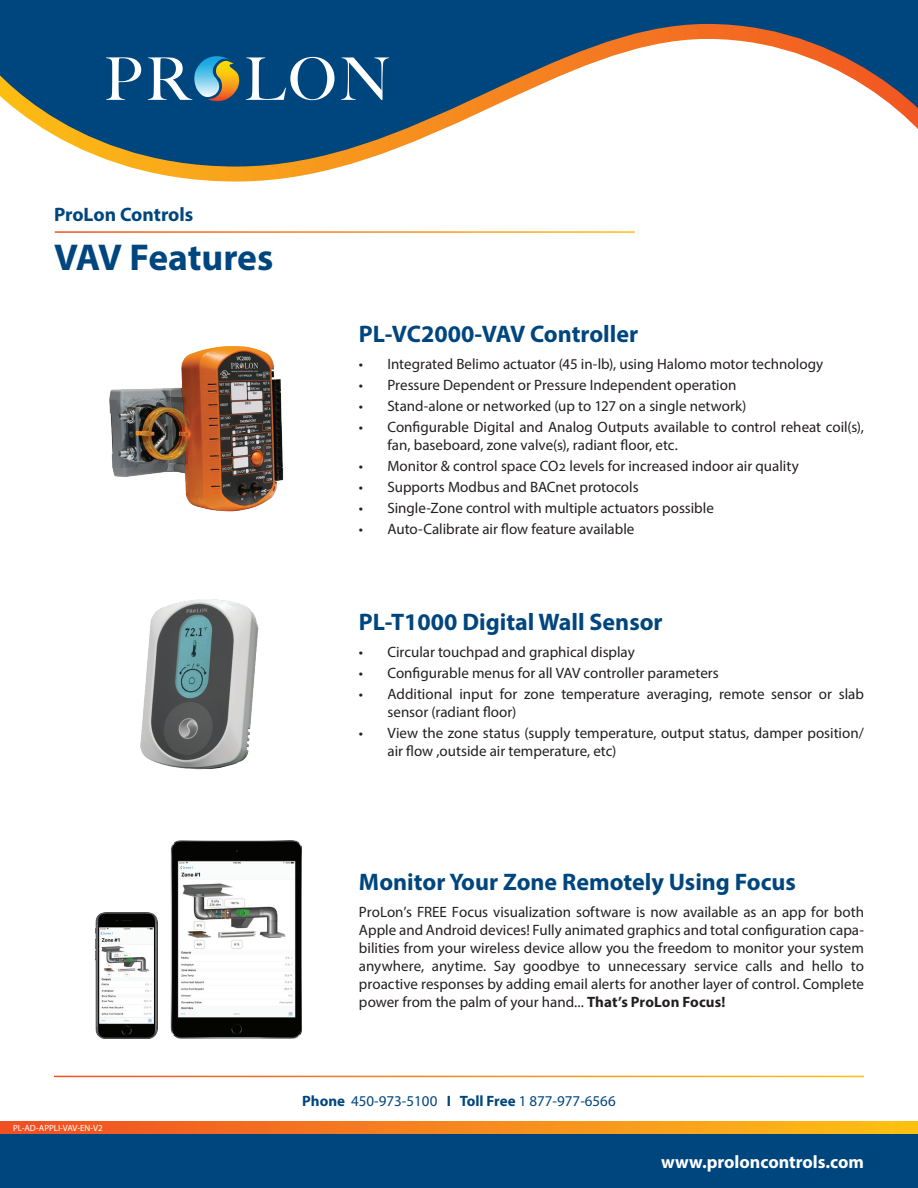
<style>
.page{position:relative;width:918px;height:1188px;background:#fff}
.page>*{position:absolute;margin:0;border:0;box-sizing:border-box;transform-origin:0 0}
.t1{font:700 37.5px "Myriad Pro";letter-spacing:-.01em;color:#00467e}
.t2{font:700 24px "Myriad Pro";color:#00467e}
.t3{font:700 19.5px "Myriad Pro";letter-spacing:-.005em;color:#00467e}
.t4{font:700 18px "Myriad Pro";color:#fff}
.t5{font:15px/18px "Myriad Pro";color:#231f20}
.t6{font:15px "Myriad Pro";color:#00467e}
.t7{font:9px "Myriad Pro";color:#fff}
.s1{font-weight:700}
</style>
<div class="page">
<div style="left:0;top:0;width:918px;height:16px;background:#00467e"></div>
<svg style="left:0;top:16px;width:918px;height:166px"></svg>
<div style="left:0;top:1134px;width:918px;height:54px;background:#00467e"></div>
<svg style="left:0;top:1121px;width:918px;height:13px;background:#f5871d"></svg>
<svg style="left:106px;top:57px;width:35px;height:43px"></svg>
<svg style="left:246px;top:57px;width:89px;height:43px"></svg>
<svg style="left:341px;top:57px;width:48px;height:43px"></svg>
<svg style="left:148px;top:56px;width:92px;height:45px;background:#628995"></svg>
<img style="left:109px;top:346px;width:175px;height:166px">
<img style="left:140px;top:599px;width:118px;height:171px">
<img style="left:96px;top:913px;width:61px;height:125px">
<img style="left:171px;top:840px;width:131px;height:198px">
<h3 class="t3" style="left:54px;top:202px;width:141px">ProLon Controls</h3>
<h1 class="t1" style="left:54px;top:233px;width:221px">VAV Features</h1>
<h2 class="t2" style="left:359px;top:318px;width:281px">PL-VC2000-VAV Controller</h2>
<p class="t5" style="left:359px;top:355px;width:466px">• Integrated Belimo actuator (45 in-lb), using Halomo motor technology</p>
<p class="t5" style="left:359px;top:376px;width:379px">• Pressure Dependent or Pressure Independent operation</p>
<p class="t5" style="left:359px;top:397px;width:389px">• Stand-alone or networked (up to 127 on a single network)</p>
<p class="t5" style="left:387px;top:418px;width:478px;text-indent:-28px">• Configurable Digital and Analog Outputs available to control reheat coil(s), fan, baseboard, zone valve(s), radiant floor, etc.</p>
<p class="t5" style="left:359px;top:457px;width:441px">• Monitor &amp; control space CO2 levels for increased indoor air quality</p>
<p class="t5" style="left:359px;top:478px;width:281px">• Supports Modbus and BACnet protocols</p>
<p class="t5" style="left:359px;top:499px;width:357px">• Single-Zone control with multiple actuators possible</p>
<p class="t5" style="left:359px;top:520px;width:277px">• Auto-Calibrate air flow feature available</p>
<h2 class="t2" style="left:359px;top:606px;width:305px">PL-T1000 Digital Wall Sensor</h2>
<p class="t5" style="left:359px;top:643px;width:277px">• Circular touchpad and graphical display</p>
<p class="t5" style="left:359px;top:664px;width:361px">• Configurable menus for all VAV controller parameters</p>
<p class="t5" style="left:387px;top:685px;width:478px;text-indent:-28px">• Additional input for zone temperature averaging, remote sensor or slab sensor (radiant floor)</p>
<p class="t5" style="left:387px;top:724px;width:478px;text-indent:-28px">• View the zone status (supply temperature, output status, damper position/ air flow ,outside air temperature, etc)</p>
<p class="t7" style="left:13px;top:1122px;width:91px">PL-AD-APPLI-VAV-EN-V2</p>
<h2 class="t2" style="left:359px;top:866px;width:439px">Monitor Your Zone Remotely Using Focus</h2>
<p class="t5" style="left:359px;top:902px;width:507px;text-align:justify">ProLon’s FREE Focus visualization software is now available as an app for both Apple and Android devices! Fully animated graphics and total configuration capa&shy;bilities from your wireless device allow you the freedom to monitor your system anywhere, anytime. Say goodbye to unnecessary service calls and hello to proactive responses by adding email alerts for another layer of control. Complete power from the palm of your hand... <span class="s1">That’s ProLon Focus!</span></p>
<p class="t6" style="left:302px;top:1091px;width:315px"><span class="s1">Phone</span> 450-973-5100 <span class="s1">I Toll Free</span> 1 877-977-6566</p>
<p class="t4" style="left:661px;top:1150px;width:204px">www.proloncontrols.com</p>
</div>
